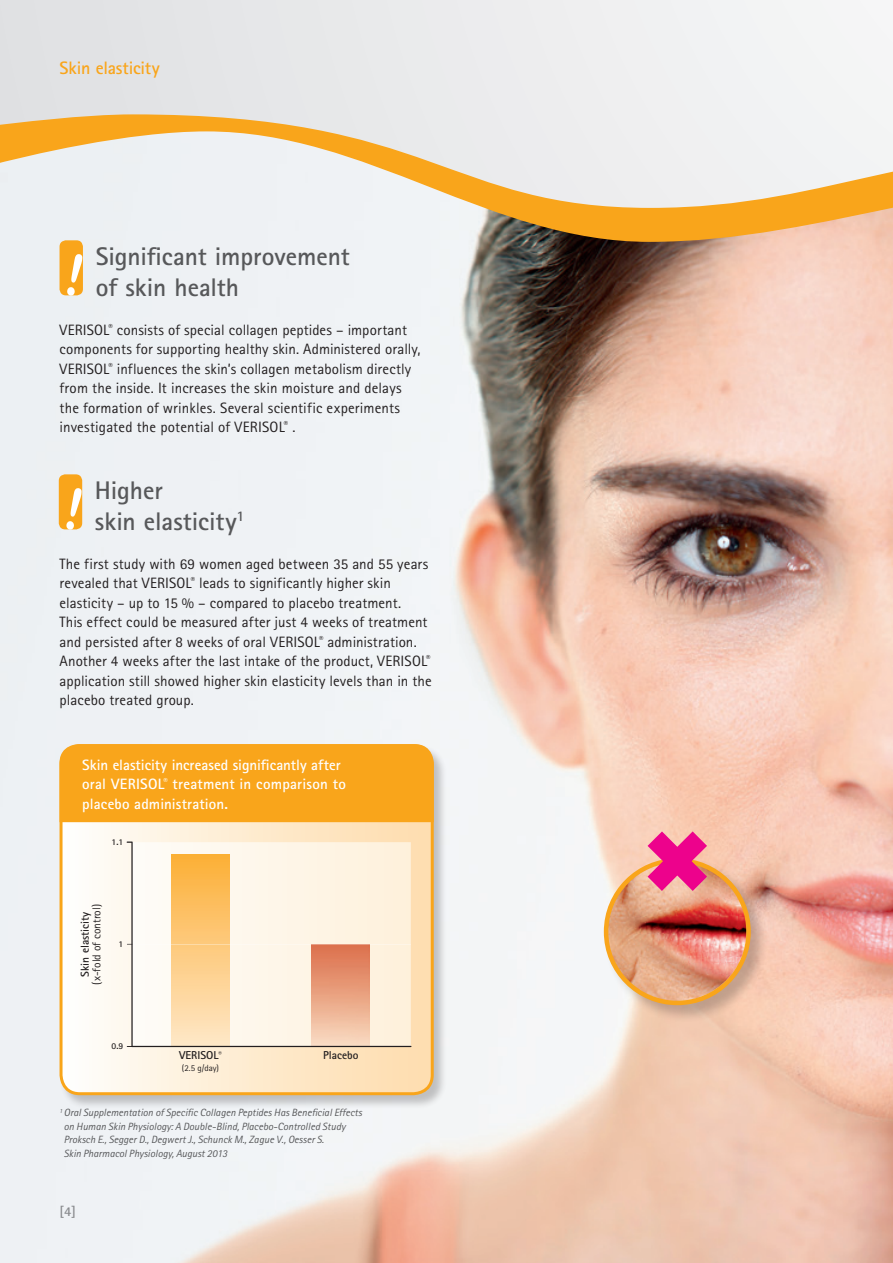
<style>
.page{position:relative;width:893px;height:1263px;background:#fff}
.page>*{position:absolute;margin:0;border:0;box-sizing:border-box;transform-origin:0 0}
.t1{font:700 25.5px/30.6px "Rotis Sans Serif";letter-spacing:-.005em;color:#57585a}
.t2{font:700 18px "Rotis Sans Serif";letter-spacing:-.01em;color:#f9a51b}
.t3{font:15px/19.5px "Rotis Sans Serif";letter-spacing:.005em;color:#231f20}
.t4{font:700 15px/19.5px "Rotis Sans Serif";letter-spacing:.01em;color:#fff}
.t5{font:700 13.5px "Rotis Sans Serif";color:#87898c}
.t6{font:700 11.4px "Rotis Sans Serif";color:#231f20}
.t7{font:11.4px "Rotis Sans Serif";color:#231f20}
.t8{font:italic 10.5px/13.5px "Rotis Sans Serif";color:#57585a}
.t9{font:8.85px "Rotis Sans Serif";color:#231f20}
.t10{font:700 8.85px "Rotis Sans Serif";color:#231f20}
</style>
<div class="page">
<img style="left:0;top:261px;width:893px;height:1002px">
<svg style="left:0;top:0;width:893px;height:114px"></svg>
<svg style="left:0;top:114px;width:893px;height:147px;fill:#eff0f1"></svg>
<div style="left:59px;top:743px;width:388px;height:365px;background:#231f20;opacity:.25"></div>
<svg style="left:61px;top:822px;width:371px;height:272px"></svg>
<svg style="left:127px;top:841px;width:284px;height:206px"></svg>
<div style="left:60px;top:744px;width:374px;height:351px;border:3px solid #f9a51b;border-radius:19px"></div>
<div style="left:60px;top:744px;width:374px;height:78px;background:#f9a51b"></div>
<div style="left:60px;top:240px;width:23px;height:55px;background:#f9a51b;border-radius:6px"></div>
<svg style="left:66px;top:254px;width:17px;height:43px"></svg>
<div style="left:59px;top:474px;width:23px;height:55px;background:#f9a51b;border-radius:6px"></div>
<svg style="left:66px;top:487px;width:17px;height:44px"></svg>
<div style="left:603px;top:857px;width:165px;height:166px;background:#231f20;opacity:.25"></div>
<img style="left:606px;top:860px;width:142px;height:143px;border-radius:71px">
<div style="left:604px;top:858px;width:147px;height:147px;border:4px solid #f9a51b;border-radius:50%"></div>
<svg style="left:648px;top:831px;width:59px;height:60px;background:#ef4c92"></svg>
<p class="t2" style="left:60px;top:56px;width:102px">Skin elasticity</p>
<h1 class="t1" style="left:96px;top:241px;width:256px">Significant improvement of skin health</h1>
<p class="t3" style="left:60px;top:320px;width:363px">VERISOL<sup>®</sup> consists of special collagen peptides – important components for supporting healthy skin. Administered orally, VERISOL<sup>®</sup> influences the skin’s collagen metabolism directly from the inside. It increases the skin moisture and delays the formation of wrinkles. Several scientific experiments investigated the potential of VERISOL<sup>®</sup> .</p>
<h1 class="t1" style="left:95px;top:475px;width:151px">Higher<br>skin elasticity<sup>1</sup></h1>
<p class="t3" style="left:60px;top:554px;width:374px">The first study with 69 women aged between 35 and 55 years revealed that VERISOL<sup>®</sup> leads to significantly higher skin elasticity – up to 15 % – compared to placebo treatment.<br>This effect could be measured after just 4 weeks of treatment and persisted after 8 weeks of oral VERISOL<sup>®</sup> administration.<br>Another 4 weeks after the last intake of the product, VERISOL<sup>® </sup>application still showed higher skin elasticity levels than in the placebo treated group.</p>
<p class="t4" style="left:82px;top:754px;width:265px">Skin elasticity increased significantly after oral VERISOL<sup>®</sup> treatment in comparison to placebo administration.</p>
<p class="t10" style="left:112px;top:837px;width:13px">1.1</p>
<p class="t6" style="left:78px;top:977px;width:66px;rotate:-90deg">Skin elasticity</p>
<p class="t7" style="left:90px;top:984px;width:82px;rotate:-90deg">(x-fold of control)</p>
<p class="t10" style="left:119px;top:938px;width:6px">1</p>
<p class="t10" style="left:112px;top:1041px;width:13px">0.9</p>
<p class="t6" style="left:179px;top:1048px;width:44px">VERISOL<sup>®</sup></p>
<p class="t9" style="left:182px;top:1062px;width:39px">(2.5 g/day)</p>
<p class="t6" style="left:323px;top:1048px;width:37px">Placebo</p>
<p class="t8" style="left:64px;top:1106px;width:300px;text-indent:-4px"><sup>1</sup> Oral Supplementation of Specific Collagen Peptides Has Beneficial Effects on Human Skin Physiology: A Double-Blind, Placebo-Controlled Study Proksch E., Segger D., Degwert J., Schunck M., Zague V., Oesser S.<br>Skin Pharmacol Physiology, August 2013</p>
<p class="t5" style="left:60px;top:1203px;width:18px">[4]</p>
</div>
